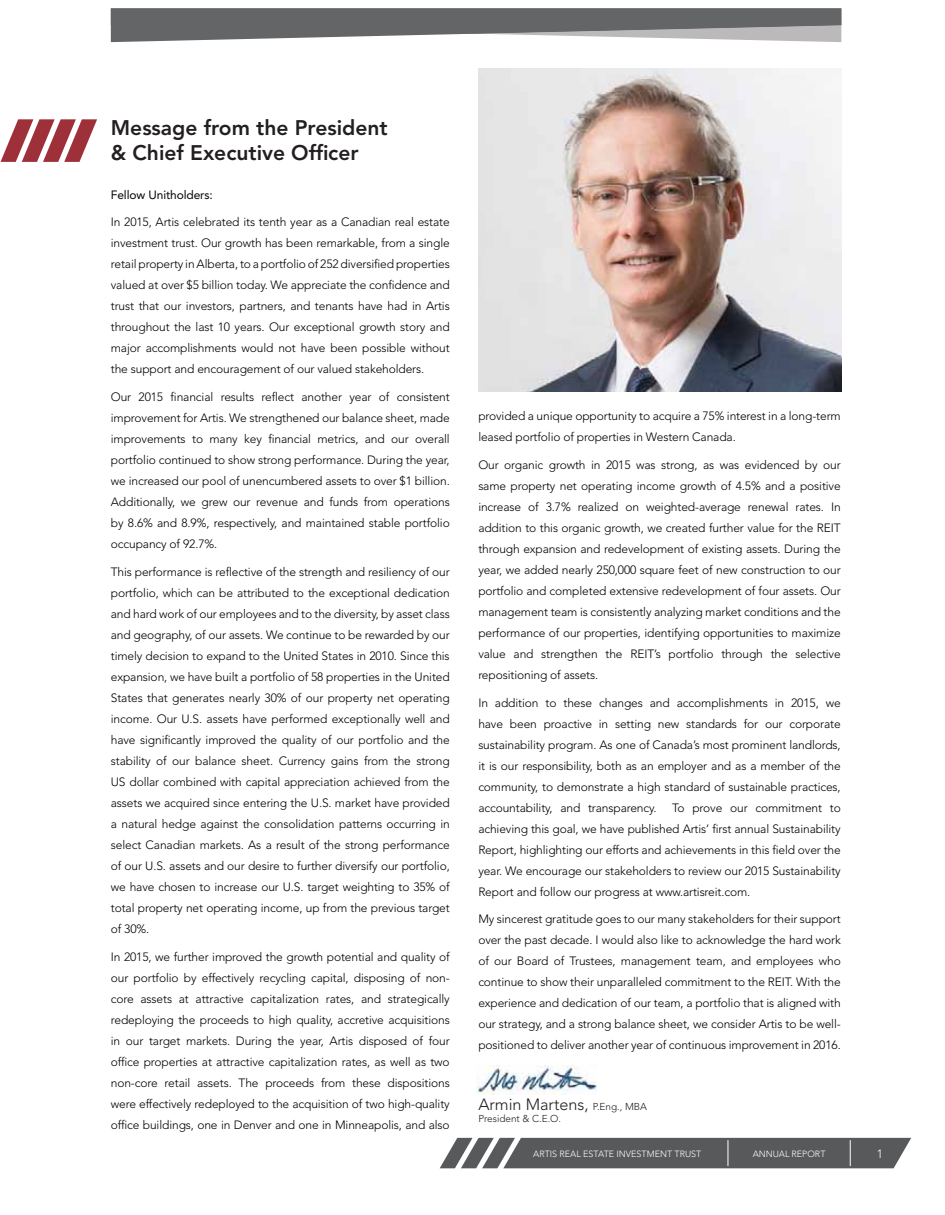
<style>
.page{position:relative;width:945px;height:1215px;background:#fff}
.page>*{position:absolute;margin:0;border:0;box-sizing:border-box;transform-origin:0 0}
.t1{font:800 21px/25.2px "Avenir LT Std";color:#231f20}
.t2{font:300 16.2px "Avenir LT Std";color:#231f20}
.t3{font:300 12px/21px "Avenir LT Std";letter-spacing:-.01em;color:#000;text-align:justify}
.t4{font:12px "Avenir LT Std";letter-spacing:-.01em;color:#000}
.t5{font:300 12px "Avenir LT Std";color:#fff}
.t6{font:300 10.05px "Avenir LT Std";color:#231f20}
.t7{font:300 9px "Avenir LT Std";color:#fff}
.s1{font-size:10.05px}
</style>
<div class="page">
<svg style="left:111px;top:8px;width:730px;height:34px;background:#818283"></svg>
<img style="left:478px;top:68px;width:363px;height:324px">
<img style="left:476px;top:1065px;width:120px;height:30px">
<svg style="left:440px;top:1138px;width:471px;height:30px;background:#646567"></svg>
<svg style="left:1px;top:119px;width:96px;height:43px"></svg>
<h1 class="t1" style="left:111px;top:117px;width:278px">Message from the President &amp; Chief Executive Officer</h1>
<p class="t4" style="left:111px;top:187px;width:103px">Fellow Unitholders:</p>
<p class="t3" style="left:111px;top:213px;width:341px">In 2015, Artis celebrated its tenth year as a Canadian real estate investment trust. Our growth has been remarkable, from a single retail property in Alberta, to a portfolio of 252 diversified properties valued at over $5 billion today. We appreciate the confidence and trust that our investors, partners, and tenants have had in Artis throughout the last 10 years. Our exceptional growth story and major accomplishments would not have been possible without the support and encouragement of our valued stakeholders.</p>
<p class="t3" style="left:111px;top:387px;width:340px">Our 2015 financial results reflect another year of consistent improvement for Artis. We strengthened our balance sheet, made improvements to many key financial metrics, and our overall portfolio continued to show strong performance. During the year, we increased our pool of unencumbered assets to over $1 billion.<br>Additionally, we grew our revenue and funds from operations by 8.6% and 8.9%, respectively, and maintained stable portfolio occupancy of 92.7%.</p>
<p class="t3" style="left:111px;top:562px;width:341px">This performance is reflective of the strength and resiliency of our portfolio, which can be attributed to the exceptional dedication and hard work of our employees and to the diversity, by asset class and geography, of our assets. We continue to be rewarded by our timely decision to expand to the United States in 2010. Since this expansion, we have built a portfolio of 58 properties in the United States that generates nearly 30% of our property net operating income. Our U.S. assets have performed exceptionally well and have significantly improved the quality of our portfolio and the stability of our balance sheet. Currency gains from the strong US dollar combined with capital appreciation achieved from the assets we acquired since entering the U.S. market have provided a natural hedge against the consolidation patterns occurring in select Canadian markets. As a result of the strong performance of our U.S. assets and our desire to further diversify our portfolio, we have chosen to increase our U.S. target weighting to 35% of total property net operating income, up from the previous target of 30%.</p>
<p class="t3" style="left:111px;top:947px;width:341px">In 2015, we further improved the growth potential and quality of our portfolio by effectively recycling capital, disposing of non&shy;core assets at attractive capitalization rates, and strategically redeploying the proceeds to high quality, accretive acquisitions in our target markets. During the year, Artis disposed of four office properties at attractive capitalization rates, as well as two non-core retail assets. The proceeds from these dispositions were effectively redeployed to the acquisition of two high-quality office buildings, one in Denver and one in Minneapolis, and also</p>
<p class="t3" style="left:478px;top:406px;width:364px">provided a unique opportunity to acquire a 75% interest in a long-term leased portfolio of properties in Western Canada.</p>
<p class="t3" style="left:478px;top:455px;width:364px">Our organic growth in 2015 was strong, as was evidenced by our same property net operating income growth of 4.5% and a positive increase of 3.7% realized on weighted-average renewal rates. In addition to this organic growth, we created further value for the REIT through expansion and redevelopment of existing assets. During the year, we added nearly 250,000 square feet of new construction to our portfolio and completed extensive redevelopment of four assets. Our management team is consistently analyzing market conditions and the performance of our properties, identifying opportunities to maximize value and strengthen the REIT’s portfolio through the selective repositioning of assets.</p>
<p class="t3" style="left:478px;top:693px;width:364px">In addition to these changes and accomplishments in 2015, we have been proactive in setting new standards for our corporate sustainability program. As one of Canada’s most prominent landlords, it is our responsibility, both as an employer and as a member of the community, to demonstrate a high standard of sustainable practices, accountability, and transparency.</p>
<p class="t3" style="left:478px;top:798px;width:364px;text-indent:194px">To prove our commitment to achieving this goal, we have published Artis’ first annual Sustainability Report, highlighting our efforts and achievements in this field over the year. We encourage our stakeholders to review our 2015 Sustainability Report and follow our progress at www.artisreit.com.</p>
<p class="t3" style="left:478px;top:910px;width:364px">My sincerest gratitude goes to our many stakeholders for their support over the past decade. I would also like to acknowledge the hard work of our Board of Trustees, management team, and employees who continue to show their unparalleled commitment to the REIT. With the experience and dedication of our team, a portfolio that is aligned with our strategy, and a strong balance sheet, we consider Artis to be well&shy;positioned to deliver another year of continuous improvement in 2016.</p>
<h2 class="t2" style="left:478px;top:1098px;width:170px">Armin Martens, <span class="s1">P.Eng., MBA</span></h2>
<p class="t6" style="left:478px;top:1114px;width:84px">President &amp; C.E.O.</p>
<p class="t7" style="left:533px;top:1150px;width:170px">ARTIS REAL ESTATE INVESTMENT TRUST</p>
<p class="t7" style="left:753px;top:1150px;width:74px">ANNUAL REPORT</p>
<p class="t5" style="left:877px;top:1148px;width:8px">1</p>
</div>
